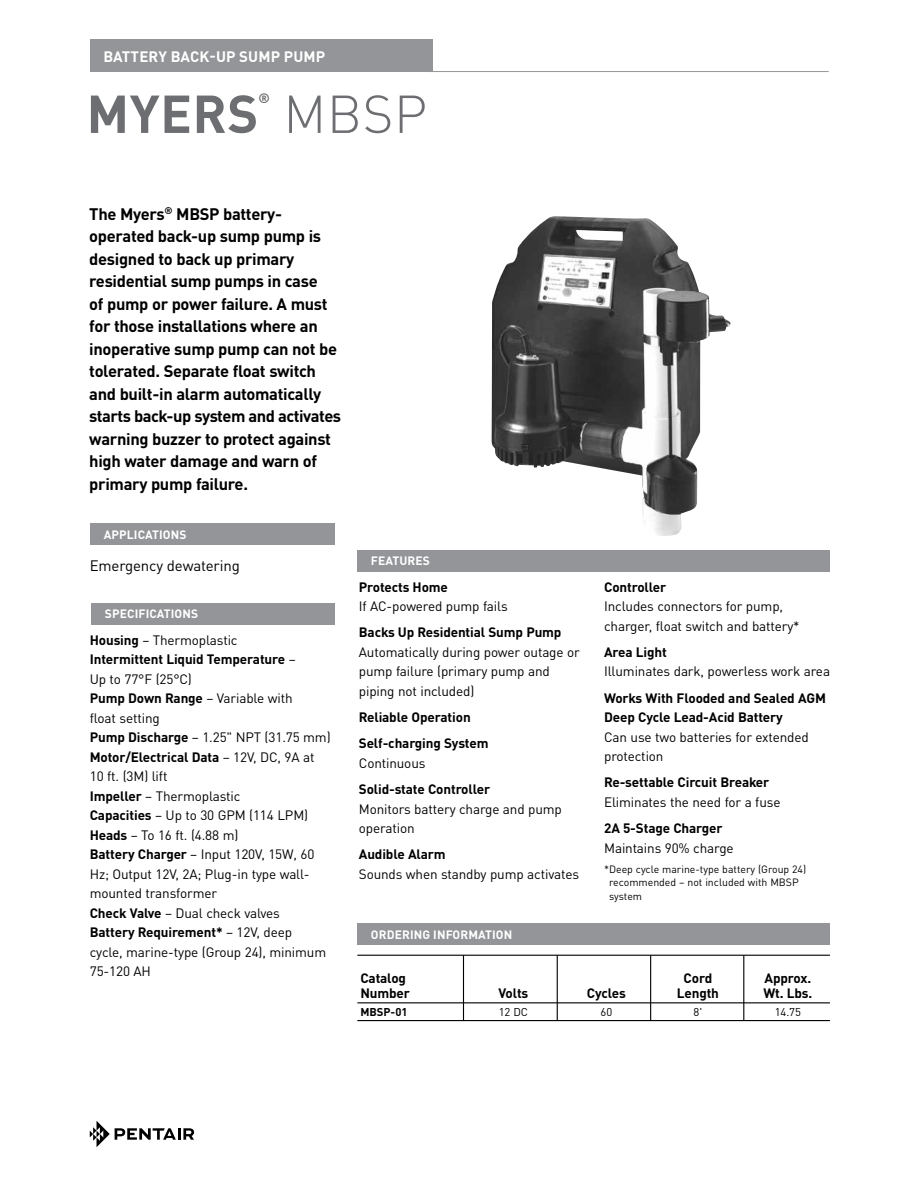
<style>
.page{position:relative;width:918px;height:1188px;background:#fff}
.page>*{position:absolute;margin:0;border:0;box-sizing:border-box;transform-origin:0 0}
.t1{font:700 52.5px "DIN Pro";letter-spacing:.01em;color:#6d6e71}
.t2{font:300 52.5px "DIN Pro";color:#6d6e71}
.t3{font:700 16.5px/22.5px "DIN Pro";letter-spacing:-.02em;color:#000}
.t4{font:700 15px "DIN Pro";letter-spacing:.01em;color:#fff}
.t5{font:15px "DIN Pro";letter-spacing:-.01em;color:#000}
.t6{font:13.5px/19.5px "DIN Pro";letter-spacing:-.01em;color:#000}
.t7{font:700 13.5px/26.2px "DIN Pro";letter-spacing:-.01em;color:#000}
.t8{font:700 13.5px "DIN Pro";color:#6d6e71}
.t9{font:700 12px "DIN Pro";letter-spacing:.01em;color:#fff}
.t10{font:11.25px "DIN Pro";letter-spacing:-.01em;color:#000}
.t11{font:700 11.25px "DIN Pro";color:#000}
.t12{font:10.5px/13.5px "DIN Pro";color:#000}
.s1{font-weight:700}
</style>
<div class="page">
<div style="left:90px;top:40px;width:343px;height:32px;background:#939598"></div>
<hr style="left:427px;top:71px;width:402px;height:1px;background:#939598">
<div style="left:90px;top:523px;width:245px;height:22px;background:#939598"></div>
<div style="left:91px;top:603px;width:244px;height:22px;background:#939598"></div>
<div style="left:357px;top:550px;width:473px;height:22px;background:#939598"></div>
<div style="left:357px;top:924px;width:473px;height:21px;background:#939598"></div>
<hr style="left:357px;top:955px;width:473px;height:1px;background:#000">
<hr style="left:357px;top:1002px;width:473px;height:1px;background:#000">
<hr style="left:357px;top:1020px;width:473px;height:1px;background:#000">
<hr style="left:463px;top:955px;width:1px;height:66px;background:#000">
<hr style="left:557px;top:955px;width:1px;height:66px;background:#000">
<hr style="left:650px;top:955px;width:1px;height:66px;background:#000">
<hr style="left:743px;top:955px;width:1px;height:66px;background:#000">
<img style="left:491px;top:216px;width:240px;height:320px">
<svg style="left:90px;top:1121px;width:104px;height:26px"></svg>
<p class="t4" style="left:103px;top:44px;width:223px">BATTERY BACK-UP SUMP PUMP</p>
<h1 class="t1" style="left:87px;top:70px;width:173px">MYERS</h1>
<p class="t8" style="left:259px;top:87px;width:13px">®</p>
<h1 class="t2" style="left:283px;top:74px;width:145px">MBSP</h1>
<p class="t3" style="left:89px;top:201px;width:253px">The Myers<sup>®</sup> MBSP battery&shy;operated back-up sump pump is designed to back up primary residential sump pumps in case<br>of pump or power failure. A must for those installations where an inoperative sump pump can not be tolerated. Separate float switch and built-in alarm automatically starts back-up system and activates warning buzzer to protect against high water damage and warn of primary pump failure.</p>
<p class="t9" style="left:104px;top:525px;width:9px">app</p>
<p class="t9" style="left:127px;top:525px;width:60px">lications</p>
<p class="t5" style="left:90px;top:553px;width:152px">Emergency dewatering</p>
<p class="t9" style="left:105px;top:604px;width:9px">spec</p>
<p class="t9" style="left:135px;top:604px;width:64px">ifications</p>
<p class="t6" style="left:90px;top:629px;width:242px"><span class="s1">Housing</span> – Thermoplastic<br><span class="s1">I ntermittent Liquid Temperature</span> –<br>Up to 77°F (25°C)<br><span class="s1">Pump Down Range</span> – Variable with<br>float setting<br><span class="s1">Pump Discharge</span> – 1.25" NPT (31.75 mm)<br><span class="s1">Motor/Electrical Data</span> – 12V, DC, 9A at<br>10 ft. (3M) lift<br><span class="s1">Impeller</span> – Thermoplastic<br><span class="s1">Capacities</span> – Up to 30 GPM (114 LPM)<br><span class="s1">Heads</span> – To 16 ft. (4.88 m)<br><span class="s1">Battery Charger</span> – Input 120V, 15W, 60<br>Hz; Output 12V, 2A; Plug-in type wall&shy;mounted transformer<br><span class="s1">Check Valve</span> – Dual check valves<br><span class="s1">Battery Requirement*</span> – 12V, deep<br>cycle, marine-type (Group 24), minimum<br>75-120 AH</p>
<p class="t9" style="left:371px;top:551px;width:16px">features</p>
<p class="t7" style="left:359px;top:572px;width:91px">Protects Home</p>
<p class="t6" style="left:359px;top:595px;width:150px">If AC-powered pump fails</p>
<p class="t7" style="left:359px;top:618px;width:204px">Backs Up Residential Sump Pump</p>
<p class="t6" style="left:359px;top:641px;width:222px">Automatically during power outage or pump failure (primary pump and piping not included)</p>
<p class="t7" style="left:359px;top:703px;width:131px">Reliable Operation<br>Self-charging System</p>
<p class="t6" style="left:359px;top:752px;width:68px">Continuous</p>
<p class="t7" style="left:359px;top:775px;width:133px">Solid-state Controller</p>
<p class="t6" style="left:359px;top:798px;width:205px">Monitors battery charge and pump operation</p>
<p class="t7" style="left:359px;top:840px;width:88px">Audible Alarm</p>
<p class="t6" style="left:359px;top:863px;width:222px">Sounds when standby pump activates</p>
<p class="t7" style="left:604px;top:572px;width:64px">Controller</p>
<p class="t6" style="left:604px;top:595px;width:197px">Includes connectors for pump, charger, float switch and battery*</p>
<p class="t7" style="left:604px;top:637px;width:64px">Area Light</p>
<p class="t6" style="left:604px;top:660px;width:227px">Illuminates dark, powerless work area</p>
<p class="t7" style="left:604px;top:686px;width:223px;line-height:19.5px">Works With Flooded and Sealed AGM<br>Deep Cycle Lead-Acid Battery</p>
<p class="t6" style="left:604px;top:726px;width:206px">Can use two batteries for extended protection</p>
<p class="t7" style="left:604px;top:768px;width:167px">Re-settable Circuit Breaker</p>
<p class="t6" style="left:604px;top:791px;width:178px">Eliminates the need for a fuse</p>
<p class="t7" style="left:604px;top:813px;width:120px">2A 5-Stage Charger</p>
<p class="t6" style="left:604px;top:837px;width:131px">Maintains 90% charge</p>
<p class="t12" style="left:609px;top:861px;width:199px;text-indent:-5px">*Deep cycle marine-type battery (Group 24) recommended – not included with MBSP system</p>
<p class="t9" style="left:371px;top:925px;width:17px">order</p>
<p class="t9" style="left:410px;top:925px;width:59px">ing informat</p>
<p class="t9" style="left:492px;top:925px;width:22px">ion</p>
<p class="t7" style="left:360px;top:963px;width:47px">Catalog</p>
<p class="t7" style="left:684px;top:963px;width:30px">Cord</p>
<p class="t7" style="left:765px;top:963px;width:48px">Approx.</p>
<p class="t7" style="left:357px;top:978px;width:54px">Number</p>
<p class="t7" style="left:498px;top:978px;width:31px">Volts</p>
<p class="t7" style="left:587px;top:978px;width:70px">Cycles L</p>
<p class="t7" style="left:684px;top:978px;width:36px">ength</p>
<p class="t7" style="left:763px;top:978px;width:51px">Wt. Lbs.</p>
<p class="t11" style="left:360px;top:1002px;width:49px">MBSP-01</p>
<p class="t10" style="left:499px;top:1003px;width:31px">12 DC</p>
<p class="t10" style="left:601px;top:1003px;width:13px">60</p>
<p class="t10" style="left:694px;top:1003px;width:10px">8'</p>
<p class="t10" style="left:775px;top:1003px;width:28px">14.75</p>
</div>
